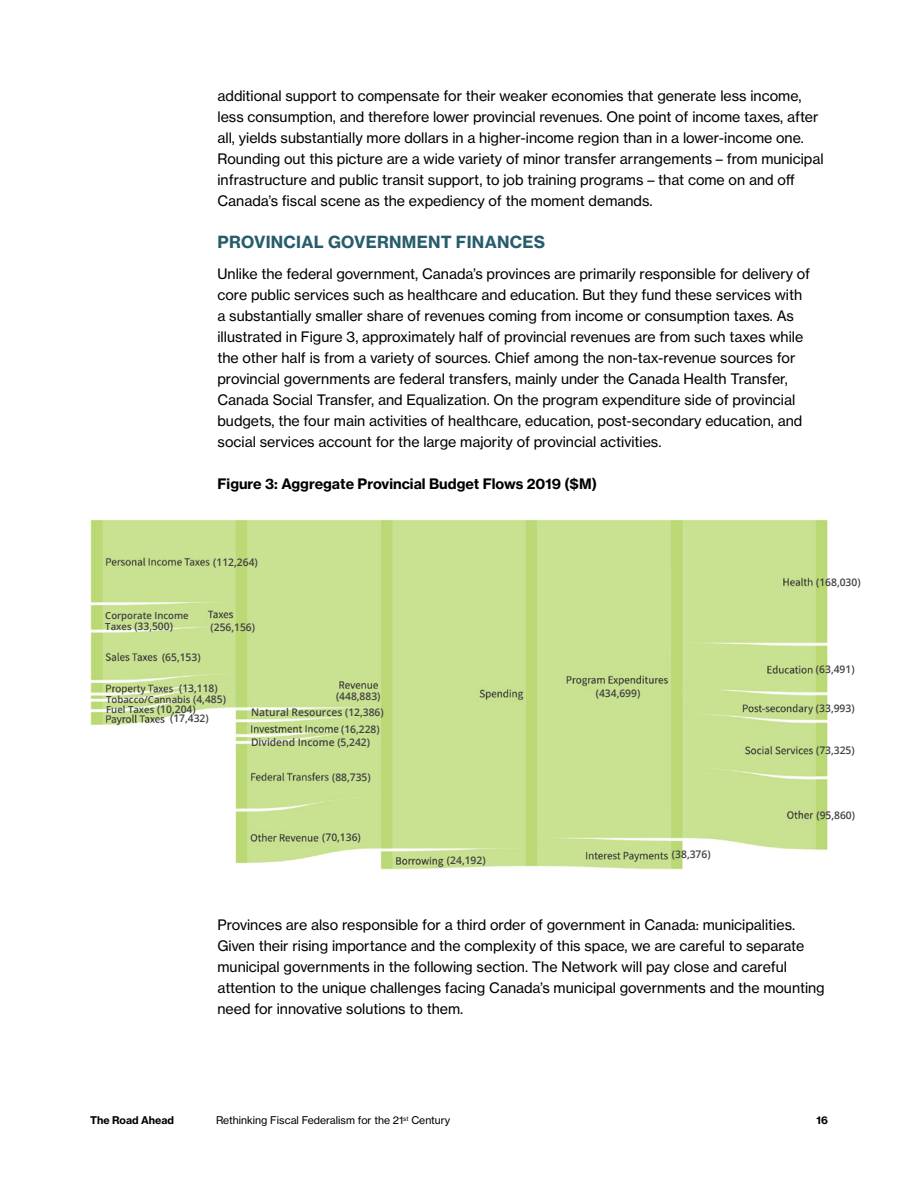
<style>
.page{position:relative;width:918px;height:1188px;background:#fff}
.page>*{position:absolute;margin:0;border:0;box-sizing:border-box;transform-origin:0 0}
.t1{font:16.5px "N Haas Grotesk TX Pro 75 Bd";letter-spacing:.015em;color:#275c6a}
.t2{font:14.25px/21px "N Haas Grotesk TX Pro 55 Rg";color:#000}
.t3{font:14.25px "N Haas Grotesk TX Pro 75 Bd";color:#000}
.t4{font:600 10.5px "Open Sans";color:#414042}
.t5{font:10.5px "N Haas Grotesk TX Pro 55 Rg";color:#000}
.t6{font:10.5px "N Haas Grotesk TX Pro 75 Bd";color:#000}
.t7{font:600 9.75px/10.2px "Open Sans";color:#414042}
.s1{font-size:9.75px}
.s2{font-size:10.5px}
</style>
<div class="page">
<img style="left:90px;top:519px;width:738px;height:351px">
<p class="t2" style="left:218px;top:85px;width:608px">additional support to compensate for their weaker economies that generate less income, less consumption, and therefore lower provincial revenues. One point of income taxes, after all, yields substantially more dollars in a higher-income region than in a lower-income one.<br>Rounding out this picture are a wide variety of minor transfer arrangements – from municipal infrastructure and public transit support, to job training programs – that come on and off Canada’s fiscal scene as the expediency of the moment demands.</p>
<p class="t1" style="left:218px;top:231px;width:329px">PROVINCIAL GOVERNMENT FINANCES</p>
<p class="t2" style="left:218px;top:263px;width:594px">Unlike the federal government, Canada’s provinces are primarily responsible for delivery of core public services such as healthcare and education. But they fund these services with a substantially smaller share of revenues coming from income or consumption taxes. As illustrated in Figure 3, approximately half of provincial revenues are from such taxes while the other half is from a variety of sources. Chief among the non-tax-revenue sources for provincial governments are federal transfers, mainly under the Canada Health Transfer, Canada Social Transfer, and Equalization. On the program expenditure side of provincial budgets, the four main activities of healthcare, education, post-secondary education, and social services account for the large majority of provincial activities.</p>
<p class="t3" style="left:218px;top:475px;width:381px">Figure 3: Aggregate Provincial Budget Flows 2019 ($M)</p>
<p class="t7" style="left:105px;top:610px;width:85px">Corporate Income</p>
<p class="t4" style="left:105px;top:619px;width:69px"><span class="s1">Taxes</span> (33,500)</p>
<p class="t4" style="left:213px;top:555px;width:46px">(112,264)</p>
<p class="t4" style="left:211px;top:620px;width:46px">(256,156)</p>
<p class="t4" style="left:162px;top:650px;width:40px">(65,153)</p>
<p class="t4" style="left:179px;top:681px;width:40px">(13,118)</p>
<p class="t4" style="left:170px;top:711px;width:40px">(17,432)</p>
<p class="t7" style="left:106px;top:694px;width:121px">Tobacco/Cannabis <span class="s2">(4,485)<br></span>Fuel Taxes <span class="s2">(10,204)</span></p>
<p class="t4" style="left:336px;top:689px;width:46px">(448,883)</p>
<p class="t4" style="left:251px;top:705px;width:134px">Natural Resources (12,386)</p>
<p class="t4" style="left:251px;top:735px;width:121px">Dividend Income (5,242)</p>
<p class="t4" style="left:341px;top:722px;width:40px">(16,228)</p>
<p class="t4" style="left:332px;top:770px;width:40px">(88,735)</p>
<p class="t4" style="left:322px;top:830px;width:40px">(70,136)</p>
<p class="t4" style="left:447px;top:853px;width:40px">(24,192)</p>
<p class="t4" style="left:596px;top:686px;width:46px">(434,699)</p>
<p class="t4" style="left:672px;top:847px;width:40px">(38,376)</p>
<p class="t4" style="left:816px;top:575px;width:46px">(168,030)</p>
<p class="t4" style="left:816px;top:662px;width:40px">(63,491)</p>
<p class="t4" style="left:816px;top:701px;width:40px">(33,993)</p>
<p class="t4" style="left:816px;top:743px;width:40px">(73,325)</p>
<p class="t4" style="left:816px;top:808px;width:40px">(95,860)</p>
<p class="t2" style="left:218px;top:914px;width:609px">Provinces are also responsible for a third order of government in Canada: municipalities.<br>Given their rising importance and the complexity of this space, we are careful to separate municipal governments in the following section. The Network will pay close and careful attention to the unique challenges facing Canada’s municipal governments and the mounting need for innovative solutions to them.</p>
<p class="t6" style="left:90px;top:1114px;width:86px">The Road Ahead</p>
<p class="t5" style="left:216px;top:1114px;width:236px">Rethinking Fiscal Federalism for the 21<sup>st</sup> Century</p>
<p class="t6" style="left:817px;top:1114px;width:13px">16</p>
</div>
